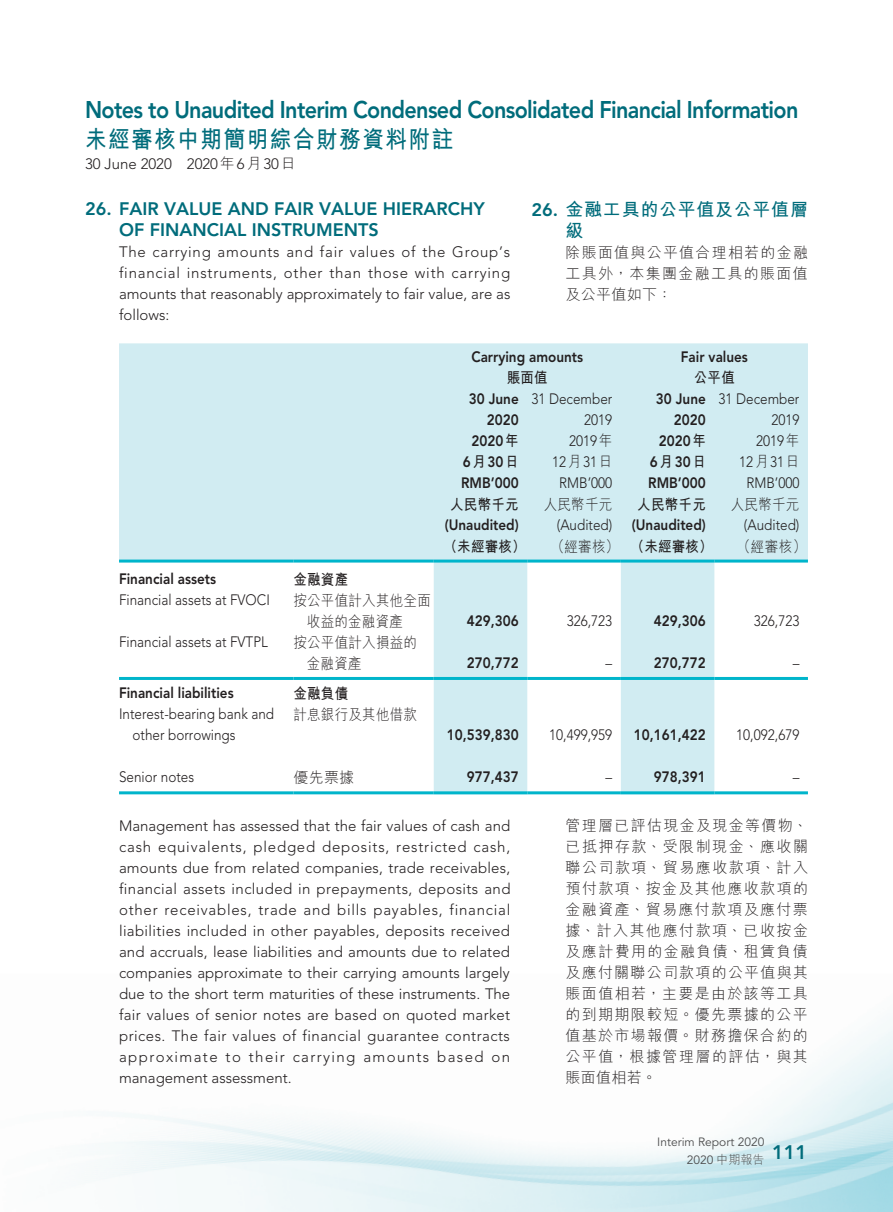
<style>
.page{position:relative;width:893px;height:1212px;background:#fff}
.page>*{position:absolute;margin:0;border:0;box-sizing:border-box;transform-origin:0 0}
.t1{font:800 24px "Avenir LT Std";letter-spacing:-.03em;color:#006c7b;scale:.9 1}
.t2{font:700 24px "M Hei HK";letter-spacing:.07em;color:#006c7b;scale:.9 1}
.t3{font:800 18px/21px "Avenir LT Std";color:#006c7b}
.t4{font:700 18px/21px "M Hei HK";letter-spacing:.04em;color:#006c7b}
.t5{font:300 15px/21px "Avenir LT Std";color:#231f20;text-align:justify}
.t6{font:300 15px/21px "M Hei HK";letter-spacing:.085em;color:#231f20;text-align:justify}
.t7{font:300 15px/21px "Avenir LT Std";color:#231f20;text-align:right;scale:.9 1}
.t8{font:800 15px/21px "Avenir LT Std";color:#231f20;text-align:right;scale:.9 1}
.t9{font:700 15px "M Hei HK";letter-spacing:.02em;color:#231f20;scale:.9 1}
.t10{font:300 15px/21px "M Hei HK";letter-spacing:.02em;color:#231f20;scale:.9 1}
.t11{font:300 15px "M Hei HK";letter-spacing:.085em;color:#231f20;scale:.9 1}
.t12{font:12px/18px "Avenir LT Std";color:#4b4c4d}
.s1{font-family:"M Hei HK"}
.s2{font-family:"M Hei HK";font-weight:700}
.s3{font-weight:300}
.s4{font-family:"Avenir LT Std";font-weight:800}
.s5{font-family:"M Hei HK";font-weight:300}
</style>
<div class="page">
<svg style="left:119px;top:343px;width:689px;height:448px;fill:#d1ecf2"></svg>
<hr style="left:119px;top:559px;width:174px;height:3px;background:#00b5cb">
<hr style="left:293px;top:559px;width:141px;height:3px;background:#00b5cb">
<hr style="left:434px;top:559px;width:93px;height:3px;background:#00b5cb">
<hr style="left:527px;top:559px;width:94px;height:3px;background:#00b5cb">
<hr style="left:621px;top:559px;width:93px;height:3px;background:#00b5cb">
<hr style="left:714px;top:559px;width:94px;height:3px;background:#00b5cb">
<hr style="left:119px;top:677px;width:174px;height:3px;background:#00b5cb">
<hr style="left:293px;top:677px;width:141px;height:3px;background:#00b5cb">
<hr style="left:434px;top:677px;width:93px;height:3px;background:#00b5cb">
<hr style="left:527px;top:677px;width:94px;height:3px;background:#00b5cb">
<hr style="left:621px;top:677px;width:93px;height:3px;background:#00b5cb">
<hr style="left:714px;top:677px;width:94px;height:3px;background:#00b5cb">
<hr style="left:119px;top:791px;width:174px;height:3px;background:#00b5cb">
<hr style="left:293px;top:791px;width:141px;height:3px;background:#00b5cb">
<hr style="left:434px;top:791px;width:93px;height:3px;background:#00b5cb">
<hr style="left:527px;top:791px;width:94px;height:3px;background:#00b5cb">
<hr style="left:621px;top:791px;width:93px;height:3px;background:#00b5cb">
<hr style="left:714px;top:791px;width:94px;height:3px;background:#00b5cb">
<h1 class="t1" style="left:85px;top:95px;width:794px">Notes to Unaudited Interim Condensed Consolidated Financial Information</h1>
<h1 class="t2" style="left:85px;top:121px;width:411px">未經審核中期簡明綜合財務資料附註</h1>
<p class="t5" style="left:85px;top:154px;width:212px">30 June 2020 2020<span class="s1">年</span>6<span class="s1">月</span>30<span class="s1">日</span></p>
<p class="t3" style="left:119px;top:198px;width:367px;text-indent:-34px">26. FAIR VALUE AND FAIR VALUE HIERARCHY<br>OF FINANCIAL INSTRUMENTS</p>
<p class="t5" style="left:119px;top:241px;width:393px">The carrying amounts and fair values of the Group’s financial instruments, other than those with carrying amounts that reasonably approximately to fair value, are as follows:</p>
<p class="t8" style="left:471px;top:346px;width:126px">Carrying amounts</p>
<p class="t8" style="left:681px;top:346px;width:76px">Fair values</p>
<p class="t9" style="left:507px;top:367px;width:47px">賬面值</p>
<p class="t9" style="left:694px;top:367px;width:47px">公平值</p>
<p class="t8" style="left:469px;top:388px;width:57px">30 June<br>2020</p>
<p class="t7" style="left:531px;top:388px;width:91px">31 December<br>2019</p>
<p class="t8" style="left:656px;top:388px;width:57px">30 June<br>2020</p>
<p class="t7" style="left:719px;top:388px;width:91px">31 December<br>2019</p>
<p class="t8" style="left:472px;top:431px;width:54px">2020<span class="s2">年</span></p>
<p class="t7" style="left:569px;top:431px;width:50px">2019<span class="s1">年</span></p>
<p class="t8" style="left:659px;top:431px;width:54px">2020<span class="s2">年</span></p>
<p class="t7" style="left:756px;top:431px;width:50px">2019<span class="s1">年</span></p>
<p class="t8" style="left:463px;top:452px;width:64px">6<span class="s2">月</span>30<span class="s2">日</span></p>
<p class="t7" style="left:552px;top:452px;width:68px">12<span class="s1">月</span>31<span class="s1">日</span></p>
<p class="t8" style="left:650px;top:452px;width:64px">6<span class="s2">月</span>30<span class="s2">日</span></p>
<p class="t7" style="left:739px;top:452px;width:68px">12<span class="s1">月</span>31<span class="s1">日</span></p>
<p class="t8" style="left:461px;top:472px;width:66px">RMB’000</p>
<p class="t7" style="left:559px;top:472px;width:60px">RMB’000</p>
<p class="t8" style="left:648px;top:472px;width:66px">RMB’000</p>
<p class="t7" style="left:746px;top:472px;width:60px">RMB’000</p>
<p class="t9" style="left:450px;top:493px;width:78px">人民幣千元</p>
<p class="t11" style="left:544px;top:496px;width:78px">人民幣千元</p>
<p class="t9" style="left:637px;top:493px;width:78px">人民幣千元</p>
<p class="t11" style="left:731px;top:496px;width:78px">人民幣千元</p>
<p class="t8" style="left:445px;top:514px;width:84px">(Unaudited)</p>
<p class="t7" style="left:557px;top:514px;width:63px">(Audited)</p>
<p class="t8" style="left:632px;top:514px;width:84px">(Unaudited)</p>
<p class="t7" style="left:744px;top:514px;width:63px">(Audited)</p>
<p class="t9" style="left:444px;top:535px;width:92px">（未經審核）</p>
<p class="t9" style="left:551px;top:535px;width:181px"><span class="s3">（經審核）</span> （未經審核）</p>
<p class="t11" style="left:737px;top:538px;width:78px">（經審核）</p>
<p class="t8" style="left:119px;top:568px;width:109px">Financial assets</p>
<p class="t9" style="left:293px;top:568px;width:62px">金融資產</p>
<p class="t7" style="left:119px;top:589px;width:166px">Financial assets at FVOCI</p>
<p class="t10" style="left:307px;top:589px;width:139px;text-indent:-14px">按公平值計入其他全面收益的金融資產</p>
<p class="t4" style="left:566px;top:197px;width:244px;text-indent:-34px"><span class="s4">26.</span> 金融工具的公平值及公平值層級</p>
<p class="t6" style="left:565px;top:242px;width:244px">除賬面值與公平值合理相若的金融工具外，本集團金融工具的賬面值及公平值如下：</p>
<p class="t8" style="left:467px;top:610px;width:59px">429,306</p>
<p class="t7" style="left:567px;top:610px;width:52px">326,723</p>
<p class="t8" style="left:654px;top:610px;width:59px">429,306</p>
<p class="t7" style="left:754px;top:610px;width:52px">326,723</p>
<p class="t7" style="left:119px;top:631px;width:150px">Financial assets at FVTPL</p>
<p class="t10" style="left:307px;top:631px;width:124px;text-indent:-14px">按公平值計入損益的金融資產</p>
<p class="t8" style="left:119px;top:683px;width:129px">Financial liabilities</p>
<p class="t9" style="left:293px;top:683px;width:62px">金融負債</p>
<p class="t7" style="left:133px;top:704px;width:159px;text-align:left;text-indent:-14px">I nterest-bearing bank and other borrowings</p>
<p class="t10" style="left:293px;top:704px;width:139px">計息銀行及其他借款</p>
<p class="t8" style="left:467px;top:652px;width:59px">270,772</p>
<p class="t7" style="left:605px;top:652px;width:9px">–</p>
<p class="t8" style="left:654px;top:652px;width:59px">270,772</p>
<p class="t7" style="left:793px;top:652px;width:9px">–</p>
<p class="t8" style="left:447px;top:725px;width:81px">10,539,830</p>
<p class="t7" style="left:549px;top:725px;width:72px">10,499,959</p>
<p class="t8" style="left:634px;top:725px;width:81px">10,161,422</p>
<p class="t7" style="left:736px;top:725px;width:72px">10,092,679</p>
<p class="t7" style="left:119px;top:767px;width:85px">Senior notes</p>
<p class="t6" style="left:293px;top:767px;width:62px">優先票據</p>
<p class="t8" style="left:467px;top:767px;width:59px">977,437</p>
<p class="t7" style="left:606px;top:767px;width:9px">–</p>
<p class="t8" style="left:654px;top:767px;width:59px">978,391</p>
<p class="t7" style="left:793px;top:767px;width:9px">–</p>
<p class="t5" style="left:119px;top:815px;width:393px">Management has assessed that the fair values of cash and cash equivalents, pledged deposits, restricted cash, amounts due from related companies, trade receivables, financial assets included in prepayments, deposits and other receivables, trade and bills payables, financial liabilities included in other payables, deposits received and accruals, lease liabilities and amounts due to related companies approximate to their carrying amounts largely due to the short term maturities of these instruments. The fair values of senior notes are based on quoted market prices. The fair values of financial guarantee contracts approximate to their carrying amounts based on management assessment.</p>
<p class="t6" style="left:565px;top:815px;width:244px">管理層已評估現金及現金等價物、已抵押存款、受限制現金、應收關聯公司款項、貿易應收款項、計入預付款項、按金及其他應收款項的金融資產、貿易應付款項及應付票據、計入其他應付款項、已收按金及應計費用的金融負債、租賃負債及應付關聯公司款項的公平值與其賬面值相若，主要是由於該等工具的到期期限較短。優先票據的公平值基於市場報價。財務擔保合約的公平值，根據管理層的評估，與其賬面值相若。</p>
<p class="t12" style="left:687px;top:1133px;width:122px;text-indent:-29px">Interim Report 2020<br>2020 <span class="s5">中期報告</span> <sup>111</sup></p>
</div>
